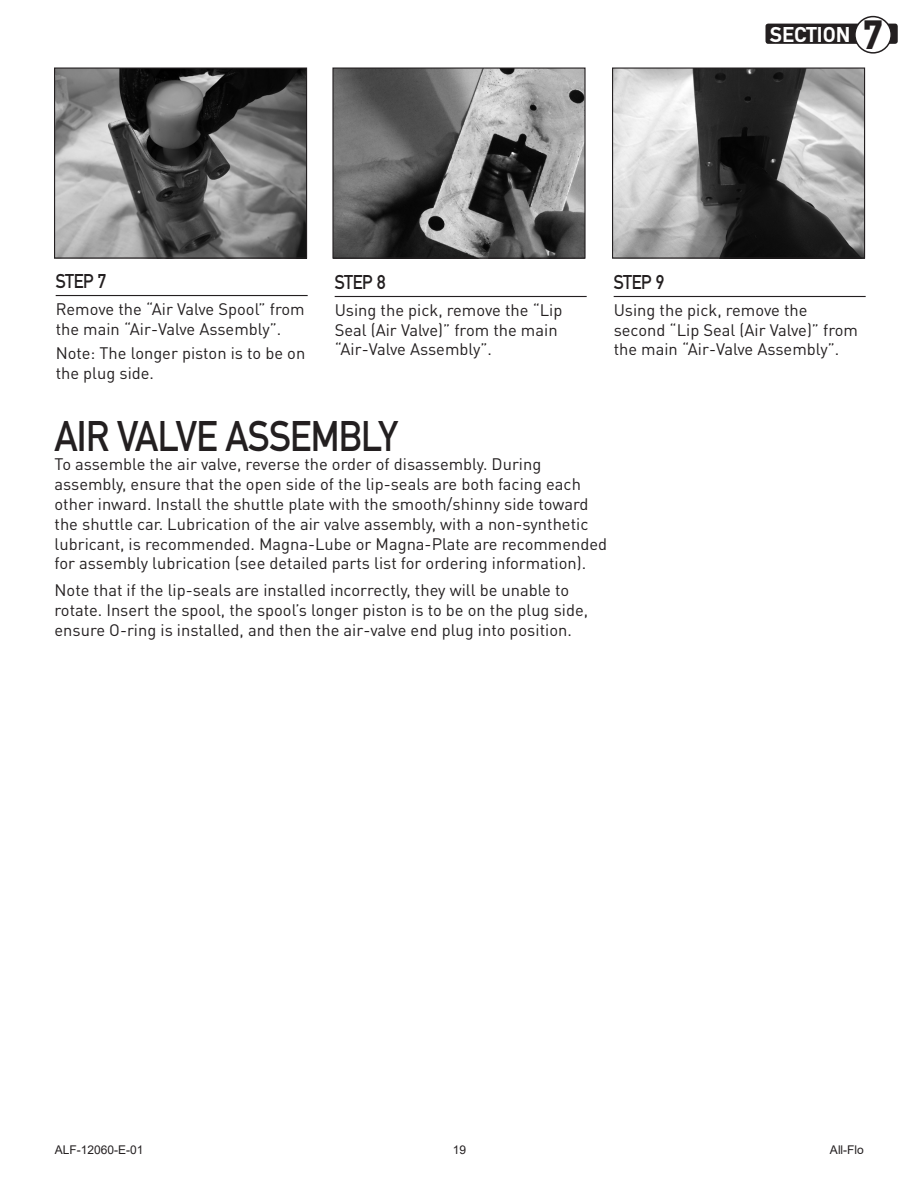
<style>
.page{position:relative;width:918px;height:1188px;background:#fff}
.page>*{position:absolute;margin:0;border:0;box-sizing:border-box;transform-origin:0 0}
.Sub-Headline{font:45px "DIN Mittel EF";letter-spacing:-.02em;color:#231f20;scale:.9 1}
.Body_Text{font:700 43.5px "DIN Mittel EF";color:#231f20}
.Body_Text-2{font:700 22.5px "DIN Mittel EF";color:#fff}
.Sub-Headline_3-Rule{font:21px "DIN Mittel EF";letter-spacing:-.02em;color:#231f20;scale:.9 1}
.Body_Text-3{font:16.5px/19.8px "DINOT";color:#231f20}
.t1{font:12px "Arial";color:#231f20}
</style>
<div class="page">
<hr style="left:56px;top:295px;width:252px;height:1px;background:#231f20">
<hr style="left:335px;top:296px;width:252px;height:1px;background:#231f20">
<hr style="left:614px;top:296px;width:252px;height:1px;background:#231f20">
<img style="left:56px;top:70px;width:249px;height:187px">
<div style="left:54px;top:68px;width:253px;height:191px;border:1px solid #231f20"></div>
<img style="left:614px;top:70px;width:249px;height:187px">
<div style="left:612px;top:68px;width:253px;height:191px;border:1px solid #231f20"></div>
<img style="left:334px;top:70px;width:250px;height:187px">
<div style="left:332px;top:68px;width:254px;height:191px;border:1px solid #231f20"></div>
<div style="left:766px;top:24px;width:132px;height:20px;background:#231f20;border-radius:3px"></div>
<div style="left:855px;top:17px;width:36px;height:36px;background:#fff;border-radius:50%"></div>
<div style="left:854px;top:16px;width:38px;height:38px;border:2px solid #231f20;border-radius:50%"></div>
<p class="Body_Text-2" style="left:770px;top:21px;width:82px">SECTION</p>
<p class="Body_Text" style="left:863px;top:9px;width:22px">7</p>
<p class="Sub-Headline_3-Rule" style="left:56px;top:269px;width:58px">STEP 7</p>
<p class="Body_Text-3" style="left:56px;top:298px;width:250px">Remove the “Air Valve Spool” from the main “Air-Valve Assembly”.</p>
<p class="Body_Text-3" style="left:56px;top:343px;width:251px">Note: The longer piston is to be on the plug side.</p>
<p class="Sub-Headline_3-Rule" style="left:335px;top:270px;width:59px">STEP 8</p>
<p class="Body_Text-3" style="left:335px;top:299px;width:229px">Using the pick, remove the “Lip<br>Seal (Air Valve)” from the main “Air-Valve Assembly”.</p>
<p class="Sub-Headline_3-Rule" style="left:614px;top:270px;width:58px">STEP 9</p>
<p class="Body_Text-3" style="left:614px;top:299px;width:246px">Using the pick, remove the second “Lip Seal (Air Valve)” from the main “Air-Valve Assembly”.</p>
<p class="Sub-Headline" style="left:55px;top:410px;width:383px">AIR VALVE ASSEMBLY</p>
<p class="Body_Text-3" style="left:55px;top:454px;width:554px">To assemble the air valve, reverse the order of disassembly. During assembly, ensure that the open side of the lip-seals are both facing each other inward. Install the shuttle plate with the smooth/shinny side toward the shuttle car. Lubrication of the air valve assembly, with a non-synthetic lubricant, is recommended. Magna-Lube or Magna-Plate are recommended for assembly lubrication (see detailed parts list for ordering information).</p>
<p class="Body_Text-3" style="left:55px;top:579px;width:535px">Note that if the lip-seals are installed incorrectly, they will be unable to rotate. Insert the spool, the spool’s longer piston is to be on the plug side, ensure O-ring is installed, and then the air-valve end plug into position.</p>
<p class="t1" style="left:55px;top:1142px;width:90px">ALF-12060-E-01</p>
<p class="t1" style="left:453px;top:1142px;width:15px">19</p>
<p class="t1" style="left:830px;top:1142px;width:35px">All-Flo</p>
</div>
